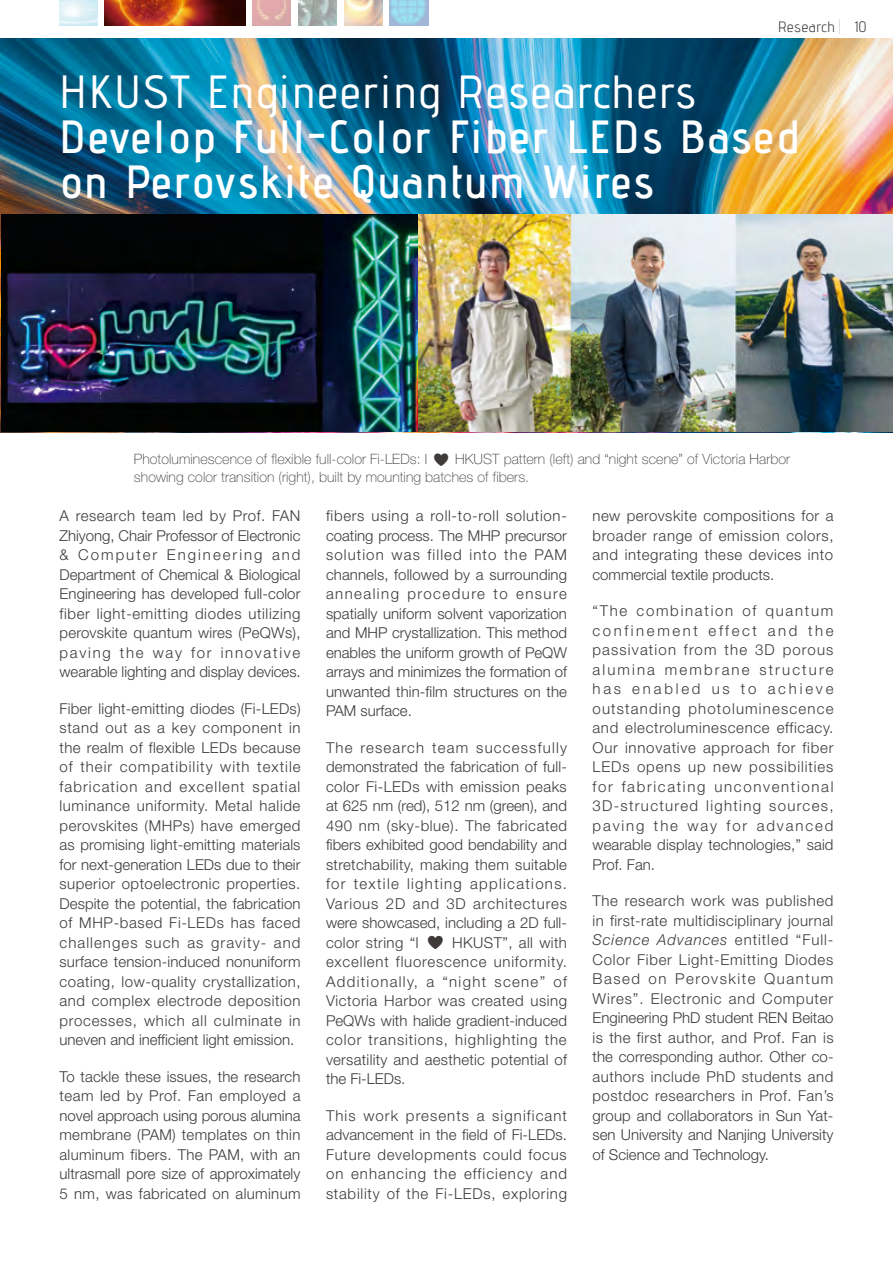
<style>
.page{position:relative;width:893px;height:1263px;background:#fff}
.page>*{position:absolute;margin:0;border:0;box-sizing:border-box;transform-origin:0 0}
.t1{font:600 46.5px/45px "Advent Pro";letter-spacing:.05em;color:#fff}
.t2{font:500 46.5px "Advent Pro";letter-spacing:.05em;color:#fff}
.t3{font:300 15px/19.5px "Helvetica Neue LT Std";letter-spacing:.005em;color:#3e3a39;text-align:justify}
.t4{font:15px "Advent Pro";letter-spacing:.05em;color:#3e3a39}
.t5{font:100 14.25px/18px "Helvetica Neue LT Std";letter-spacing:.005em;color:#3e3a39}
.s1{font-style:italic}
</style>
<div class="page">
<img style="left:0;top:39px;width:893px;height:393px">
<img style="left:1px;top:215px;width:417px;height:217px">
<img style="left:418px;top:215px;width:475px;height:217px">
<img style="left:105px;top:0;width:140px;height:26px">
<img style="left:253px;top:0;width:38px;height:26px">
<img style="left:298px;top:0;width:39px;height:26px">
<img style="left:344px;top:0;width:38px;height:26px">
<svg style="left:839px;top:19px;width:1px;height:15px"></svg>
<p class="t4" style="left:778px;top:17px;width:58px">Research</p>
<p class="t4" style="left:855px;top:17px;width:14px">10</p>
<h1 class="t2" style="left:60px;top:63px;width:638px">HKUST Engineering Researchers</h1>
<h1 class="t1" style="left:60px;top:113px;width:741px">Develop Full-Color Fiber LEDs Based on Perovskite Quantum Wires</h1>
<p class="t5" style="left:134px;top:450px;width:658px">Photoluminescence of flexible full-color Fi-LEDs: I ♥ HKUST pattern (left) and “night scene” of Victoria Harbor showing color transition (right), built by mounting batches of fibers.</p>
<p class="t3" style="left:326px;top:506px;width:243px">fibers using a roll-to-roll solution&shy;coating process. The MHP precursor solution was filled into the PAM channels, followed by a surrounding annealing procedure to ensure spatially uniform solvent vaporization and MHP crystallization. This method enables the uniform growth of PeQW arrays and minimizes the formation of unwanted thin-film structures on the PAM surface.</p>
<p class="t3" style="left:326px;top:737px;width:243px">The research team successfully demonstrated the fabrication of full&shy;color Fi-LEDs with emission peaks at 625 nm (red), 512 nm (green), and 490 nm (sky-blue). The fabricated fibers exhibited good bendability and stretchability, making them suitable for textile lighting applications.<br>Various 2D and 3D architectures were showcased, including a 2D full&shy;color string “I ♥ HKUST”, all with excellent fluorescence uniformity.<br>Additionally, a “night scene” of Victoria Harbor was created using PeQWs with halide gradient-induced color transitions, highlighting the versatility and aesthetic potential of the Fi-LEDs.</p>
<p class="t3" style="left:326px;top:1105px;width:243px">This work presents a significant advancement in the field of Fi-LEDs.<br>Future developments could focus on enhancing the efficiency and stability of the Fi-LEDs, exploring</p>
<p class="t3" style="left:60px;top:506px;width:243px">A research team led by Prof. FAN Zhiyong, Chair Professor of Electronic &amp; Computer Engineering and Department of Chemical &amp; Biological Engineering has developed full-color fiber light-emitting diodes utilizing perovskite quantum wires (PeQWs), paving the way for innovative wearable lighting and display devices.</p>
<p class="t3" style="left:60px;top:698px;width:243px">Fiber light-emitting diodes (Fi-LEDs) stand out as a key component in the realm of flexible LEDs because of their compatibility with textile fabrication and excellent spatial luminance uniformity. Metal halide perovskites (MHPs) have emerged as promising light-emitting materials for next-generation LEDs due to their superior optoelectronic properties.<br>Despite the potential, the fabrication of MHP-based Fi-LEDs has faced challenges such as gravity- and surface tension-induced nonuniform coating, low-quality crystallization, and complex electrode deposition processes, which all culminate in uneven and inefficient light emission.</p>
<p class="t3" style="left:60px;top:1066px;width:243px">To tackle these issues, the research team led by Prof. Fan employed a novel approach using porous alumina membrane (PAM) templates on thin aluminum fibers. The PAM, with an ultrasmall pore size of approximately 5 nm, was fabricated on aluminum</p>
<p class="t3" style="left:592px;top:506px;width:243px">new perovskite compositions for a broader range of emission colors, and integrating these devices into commercial textile products.</p>
<p class="t3" style="left:592px;top:601px;width:243px">“The combination of quantum confinement effect and the passivation from the 3D porous alumina membrane structure has enabled us to achieve outstanding photoluminescence and electroluminescence efficacy.<br>Our innovative approach for fiber LEDs opens up new possibilities for fabricating unconventional 3D-structured lighting sources, paving the way for advanced wearable display technologies,” said Prof. Fan.</p>
<p class="t3" style="left:592px;top:891px;width:243px">The research work was published in first-rate multidisciplinary journal <span class="s1">Science Advances</span> entitled “Full-Color Fiber Light-Emitting Diodes Based on Perovskite Quantum Wires”. Electronic and Computer Engineering PhD student REN Beitao is the first author, and Prof. Fan is the corresponding author. Other co&shy;authors include PhD students and postdoc researchers in Prof. Fan’s group and collaborators in Sun Yat&shy;sen University and Nanjing University of Science and Technology.</p>
</div>
